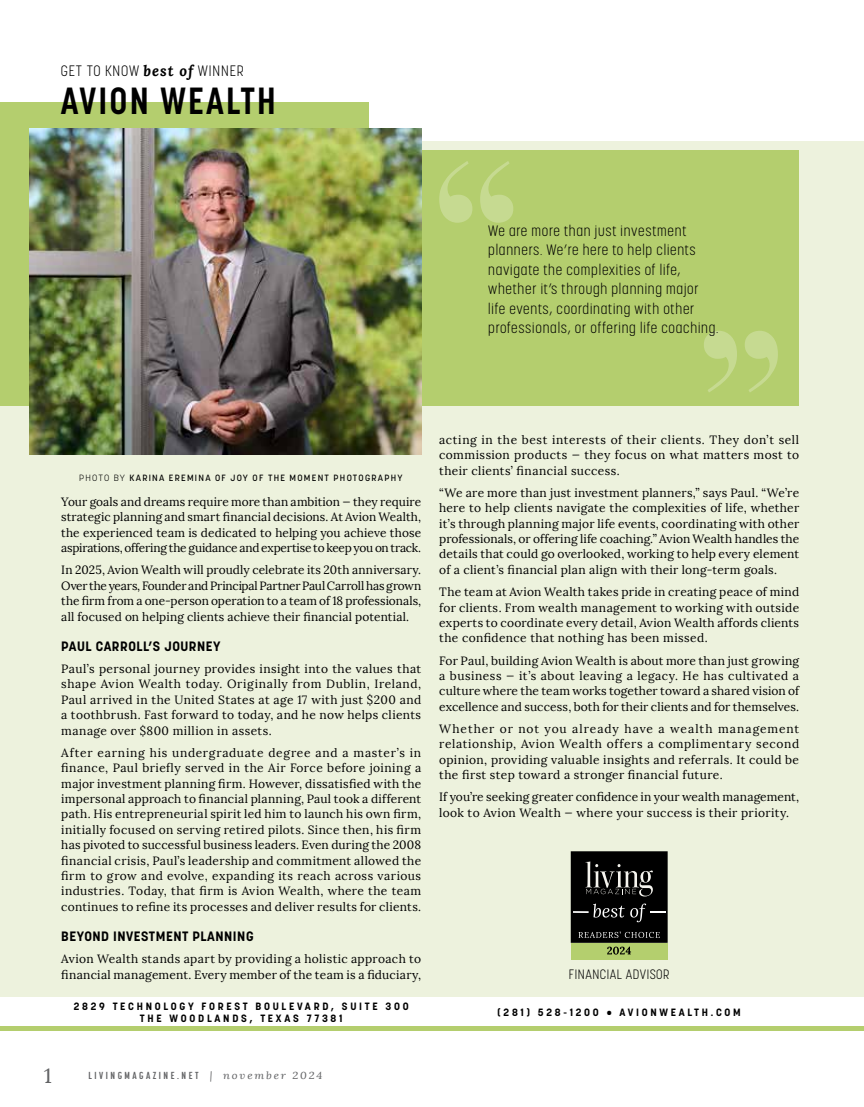
<style>
.page{position:relative;width:864px;height:1107px;background:#fff}
.page>*{position:absolute;margin:0;border:0;box-sizing:border-box;transform-origin:0 0}
.t1{font:700 37.5px "Korolev Condensed";letter-spacing:.06em;color:#000}
.t2{font:20.25px "Lora";color:#616264;scale:1.11 1}
.t3{font:300 15px/19.5px "Korolev Condensed";letter-spacing:.05em;color:#000}
.t4{font:700 13.5px "Korolev";letter-spacing:.04em;color:#000}
.t5{font:300 13.5px "Korolev Condensed";letter-spacing:.04em;color:#000}
.t6{font:12px/15.5px "Lora";letter-spacing:.025em;color:#000;text-align:justify}
.t7{font:700 10.5px/12px "Korolev";letter-spacing:.26em;color:#000;text-align:center}
.t8{font:700 10.2px "Korolev Compressed";letter-spacing:.22em;color:#616264;scale:1.11 1}
.t9{font:500 9px "Korolev";letter-spacing:.14em;color:#000}
.s1{font-family:"Lora";font-weight:700;font-style:italic}
.s2{font-weight:300}
.s3{font-family:"Lora";font-weight:400;font-style:italic}
</style>
<div class="page">
<div style="left:0;top:141px;width:864px;height:856px;background:#edf2dd"></div>
<hr style="left:0;top:1027px;width:864px;height:4px;background:#b4ce6e">
<div style="left:421px;top:150px;width:378px;height:256px;background:#b4ce6e"></div>
<div style="left:0;top:102px;width:368px;height:304px;background:#b4ce6e"></div>
<svg style="left:439px;top:161px;width:74px;height:62px"></svg>
<svg style="left:704px;top:331px;width:74px;height:61px"></svg>
<img style="left:30px;top:129px;width:391px;height:325px">
<div style="left:571px;top:943px;width:97px;height:17px;background:#b4cf6e"></div>
<svg style="left:571px;top:851px;width:97px;height:104px;background:#292c21"></svg>
<p class="t3" style="left:61px;top:61px;width:185px">GET TO KNOW <span class="s1">best of</span> WINNER</p>
<h1 class="t1" style="left:61px;top:79px;width:217px">AVION WEALTH</h1>
<p class="t3" style="left:488px;top:220px;width:232px">We are more than just investment planners. We’re here to help clients navigate the complexities of life, whether it’s through planning major life events, coordinating with other professionals, or offering life coaching.</p>
<p class="t9" style="left:79px;top:472px;width:325px"><span class="s2">PHOTO BY</span> KARINA EREMINA OF JOY OF THE MOMENT PHOTOGRAPHY</p>
<p class="t6" style="left:61px;top:494px;width:361px">Your goals and dreams require more than ambition — they require strategic planning and smart financial decisions. At Avion Wealth, the experienced team is dedicated to helping you achieve those aspirations, offering the guidance and expertise to keep you on track.</p>
<p class="t6" style="left:61px;top:562px;width:361px">In 2025, Avion Wealth will proudly celebrate its 20th anniversary.<br>Over the years, Founder and Principal Partner Paul Carroll has grown the firm from a one-person operation to a team of 18 professionals, all focused on helping clients achieve their financial potential.</p>
<p class="t4" style="left:61px;top:638px;width:161px">PAUL CARROLL’S JOURNEY</p>
<p class="t6" style="left:61px;top:661px;width:361px">Paul’s personal journey provides insight into the values that shape Avion Wealth today. Originally from Dublin, Ireland, Paul arrived in the United States at age 17 with just $200 and a toothbrush. Fast forward to today, and he now helps clients manage over $800 million in assets.</p>
<p class="t6" style="left:61px;top:745px;width:361px">After earning his undergraduate degree and a master’s in finance, Paul briefly served in the Air Force before joining a major investment planning firm. However, dissatisfied with the impersonal approach to financial planning, Paul took a different path. His entrepreneurial spirit led him to launch his own firm, initially focused on serving retired pilots. Since then, his firm has pivoted to successful business leaders. Even during the 2008 financial crisis, Paul’s leadership and commitment allowed the firm to grow and evolve, expanding its reach across various industries. Today, that firm is Avion Wealth, where the team continues to refine its processes and deliver results for clients.</p>
<p class="t4" style="left:61px;top:928px;width:194px">BEYOND INVESTMENT PLANNING</p>
<p class="t6" style="left:61px;top:951px;width:361px">Avion Wealth stands apart by providing a holistic approach to financial management. Every member of the team is a fiduciary,</p>
<p class="t6" style="left:439px;top:432px;width:361px">acting in the best interests of their clients. They don’t sell commission products — they focus on what matters most to their clients’ financial success.</p>
<p class="t6" style="left:439px;top:485px;width:362px">“We are more than just investment planners,” says Paul. “We’re here to help clients navigate the complexities of life, whether it’s through planning major life events, coordinating with other professionals, or offering life coaching.” Avion Wealth handles the details that could go overlooked, working to help every element of a client’s financial plan align with their long-term goals.</p>
<p class="t6" style="left:439px;top:584px;width:362px">The team at Avion Wealth takes pride in creating peace of mind for clients. From wealth management to working with outside experts to coordinate every detail, Avion Wealth affords clients the confidence that nothing has been missed.</p>
<p class="t6" style="left:439px;top:653px;width:361px">For Paul, building Avion Wealth is about more than just growing a business — it’s about leaving a legacy. He has cultivated a culture where the team works together toward a shared vision of excellence and success, both for their clients and for themselves.</p>
<p class="t6" style="left:439px;top:721px;width:361px">Whether or not you already have a wealth management relationship, Avion Wealth offers a complimentary second opinion, providing valuable insights and referrals. It could be the first step toward a stronger financial future.</p>
<p class="t6" style="left:439px;top:789px;width:361px">If you’re seeking greater confidence in your wealth management, look to Avion Wealth — where your success is their priority.</p>
<p class="t5" style="left:569px;top:966px;width:102px">FINANCIAL ADVISOR</p>
<p class="t7" style="left:74px;top:1001px;width:336px">2829 TECHNOLOGY FOREST BOULEVARD, SUITE 300<br>THE WOODLANDS, TEXAS 77381</p>
<p class="t7" style="left:498px;top:1007px;width:245px">(281) 528-1200 • AVIONWEALTH.COM</p>
<h2 class="t2" style="left:44px;top:1063px;width:9px">1</h2>
<p class="t8" style="left:89px;top:1070px;width:212px">LIVINGMAGAZINE.NET <span class="s3">| november 2024</span></p>
</div>
